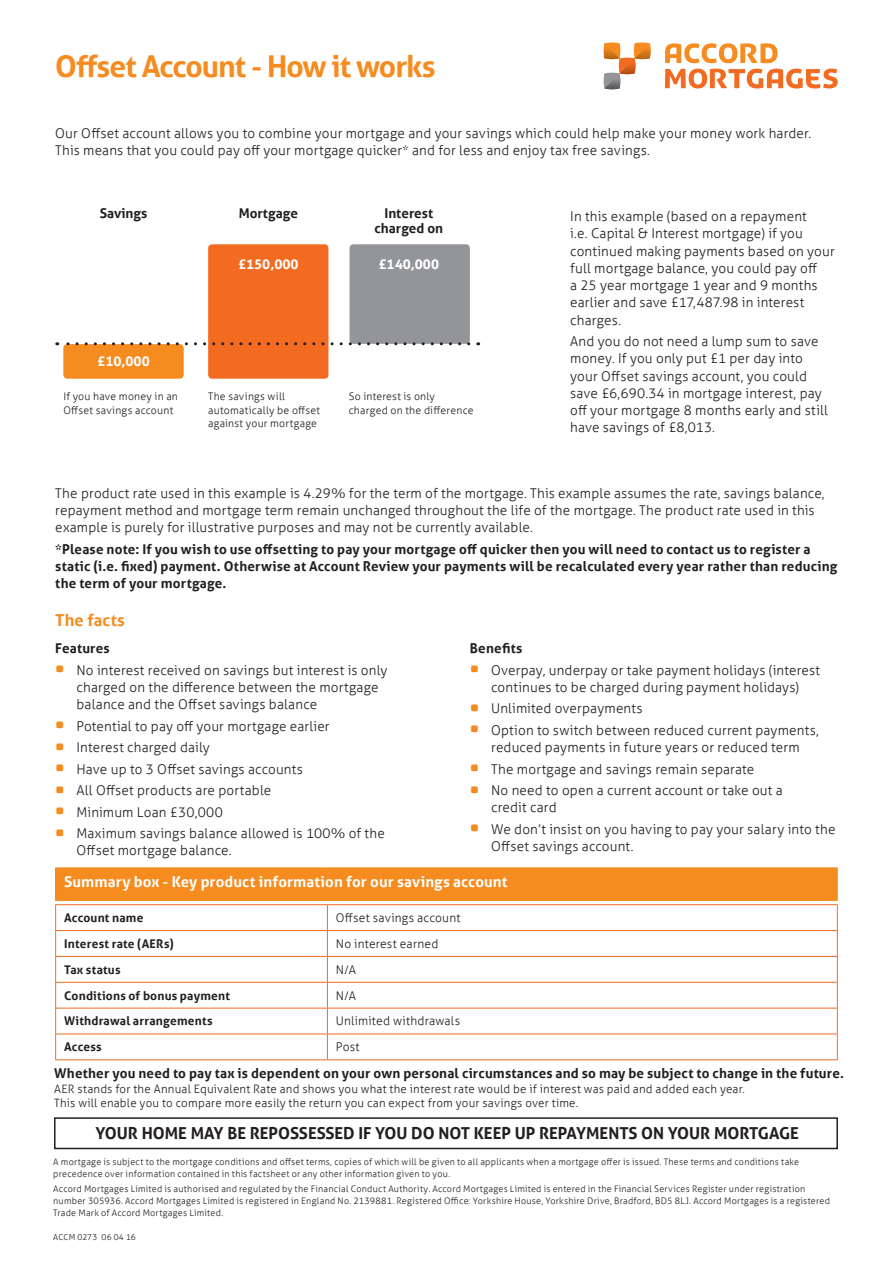
<style>
.page{position:relative;width:893px;height:1263px;background:#fff}
.page>*{position:absolute;margin:0;border:0;box-sizing:border-box;transform-origin:0 0}
.t1{font:700 30px "YBSG Aller";letter-spacing:-.03em;color:#f68b1f}
.t2{font:700 16.5px "YBSG Aller";color:#231f20}
.t3{font:700 16.5px "YBSG Aller";letter-spacing:.005em;color:#f68b1f}
.t4{font:700 15px "YBSG Aller";letter-spacing:.01em;color:#fff}
.t5{font:300 13.5px/17.2px "YBSG Aller";letter-spacing:.01em;color:#231f20}
.t6{font:700 13.5px/17.2px "YBSG Aller";letter-spacing:.01em;color:#231f20}
.t7{font:700 13.5px "YBSG Aller";color:#fff}
.t8{font:700 12px "YBSG Aller";letter-spacing:.015em;color:#231f20}
.t9{font:300 12px "YBSG Aller";letter-spacing:.015em;color:#231f20}
.t10{font:300 11.55px/14.2px "YBSG Aller";letter-spacing:.02em;color:#231f20}
.t11{font:300 10.5px/13.5px "YBSG Aller";letter-spacing:.025em;color:#231f20}
.t12{font:300 9px/12px "YBSG Aller";letter-spacing:.03em;color:#231f20}
.t13{font:300 8.25px "YBSG Aller";letter-spacing:.015em;color:#231f20}
.s1{font-family:"YBSG Headline";font-weight:400;font-size:27px;color:#f68b1f}
</style>
<div class="page">
<div style="left:63px;top:344px;width:121px;height:35px;background:#f68b1f;border-radius:4px"></div>
<div style="left:208px;top:244px;width:120px;height:135px;background:#f36a21;border-radius:4px"></div>
<div style="left:350px;top:244px;width:120px;height:100px;background:#939598;border-radius:4px"></div>
<svg style="left:665px;top:43px;width:113px;height:20px"></svg>
<svg style="left:665px;top:69px;width:173px;height:19px"></svg>
<svg style="left:604px;top:43px;width:47px;height:46px"></svg>
<div style="left:54px;top:1117px;width:784px;height:32px;border:2px solid #231f20"></div>
<svg style="left:57px;top:342px;width:412px;height:3px"></svg>
<div style="left:56px;top:868px;width:781px;height:32px;background:#f68b1f"></div>
<hr style="left:55px;top:904px;width:272px;height:1px;background:#f36a21">
<hr style="left:327px;top:904px;width:511px;height:1px;background:#f36a21">
<hr style="left:55px;top:930px;width:272px;height:1px;background:#f36a21">
<hr style="left:327px;top:930px;width:511px;height:1px;background:#f36a21">
<hr style="left:55px;top:956px;width:272px;height:1px;background:#f36a21">
<hr style="left:327px;top:956px;width:511px;height:1px;background:#f36a21">
<hr style="left:55px;top:982px;width:272px;height:1px;background:#f36a21">
<hr style="left:327px;top:982px;width:511px;height:1px;background:#f36a21">
<hr style="left:55px;top:1008px;width:272px;height:1px;background:#f36a21">
<hr style="left:327px;top:1008px;width:511px;height:1px;background:#f36a21">
<hr style="left:55px;top:1033px;width:272px;height:1px;background:#f36a21">
<svg style="left:55px;top:905px;width:1px;height:154px"></svg>
<hr style="left:327px;top:1033px;width:511px;height:1px;background:#f36a21">
<svg style="left:327px;top:905px;width:1px;height:154px"></svg>
<svg style="left:837px;top:905px;width:1px;height:154px"></svg>
<hr style="left:55px;top:1059px;width:272px;height:1px;background:#f36a21">
<hr style="left:327px;top:1059px;width:511px;height:1px;background:#f36a21">
<hr style="left:55px;top:867px;width:272px;height:1px;background:#f68b1f">
<hr style="left:55px;top:868px;width:1px;height:32px;background:#f68b1f">
<hr style="left:327px;top:867px;width:511px;height:1px;background:#f68b1f">
<hr style="left:837px;top:868px;width:1px;height:32px;background:#f68b1f">
<hr style="left:55px;top:900px;width:272px;height:1px;background:#f68b1f">
<hr style="left:327px;top:900px;width:511px;height:1px;background:#f68b1f">
<p class="t1" style="left:55px;top:48px;width:382px">Offset Account - How it works</p>
<p class="t5" style="left:55px;top:124px;width:757px">Our Offset account allows you to combine your mortgage and your savings which could help make your money work harder.<br>This means that you could pay off your mortgage quicker* and for less and enjoy tax free savings.</p>
<p class="t6" style="left:100px;top:204px;width:49px">Savings</p>
<p class="t7" style="left:97px;top:353px;width:54px">£10,000</p>
<p class="t6" style="left:239px;top:204px;width:61px">Mortgage</p>
<p class="t7" style="left:238px;top:256px;width:62px">£150,000</p>
<p class="t6" style="left:375px;top:205px;width:70px;line-height:15px;text-align:center">Interest charged on</p>
<p class="t7" style="left:379px;top:256px;width:62px">£140,000</p>
<p class="t11" style="left:63px;top:390px;width:116px">If you have money in an<br>Offset savings account</p>
<p class="t11" style="left:208px;top:390px;width:113px">The savings will automatically be offset against your mortgage</p>
<p class="t11" style="left:349px;top:390px;width:126px">So interest is only charged on the difference</p>
<p class="t5" style="left:570px;top:208px;width:266px">In this example (based on a repayment<br>i.e. Capital &amp; Interest mortgage) if you continued making payments based on your full mortgage balance, you could pay off<br>a 25 year mortgage 1 year and 9 months earlier and save £17,487.98 in interest charges.</p>
<p class="t5" style="left:570px;top:333px;width:259px">And you do not need a lump sum to save money. If you only put £1 per day into your Offset savings account, you could save £6,690.34 in mortgage interest, pay off your mortgage 8 months early and still have savings of £8,013.</p>
<p class="t5" style="left:55px;top:484px;width:771px">The product rate used in this example is 4.29% for the term of the mortgage. This example assumes the rate, savings balance, repayment method and mortgage term remain unchanged throughout the life of the mortgage. The product rate used in this example is purely for illustrative purposes and may not be currently available.</p>
<p class="t6" style="left:55px;top:540px;width:784px">*Please note: If you wish to use offsetting to pay your mortgage off quicker then you will need to contact us to register a static (i.e. fixed) payment. Otherwise at Account Review your payments will be recalculated every year rather than reducing the term of your mortgage.</p>
<p class="t3" style="left:55px;top:610px;width:71px">The facts</p>
<p class="t6" style="left:55px;top:640px;width:56px">Features</p>
<p class="t5" style="left:77px;top:661px;width:312px;text-indent:-21px"><span class="s1">•</span> No interest received on savings but interest is only charged on the difference between the mortgage balance and the Offset savings balance</p>
<p class="t5" style="left:55px;top:717px;width:276px"><span class="s1">•</span> Potential to pay off your mortgage earlier</p>
<p class="t5" style="left:55px;top:739px;width:156px"><span class="s1">•</span> Interest charged daily</p>
<p class="t5" style="left:55px;top:760px;width:249px"><span class="s1">•</span> Have up to 3 Offset savings accounts</p>
<p class="t5" style="left:55px;top:782px;width:218px"><span class="s1">•</span> All Offset products are portable</p>
<p class="t5" style="left:55px;top:803px;width:169px"><span class="s1">•</span> Minimum Loan £30,000</p>
<p class="t5" style="left:77px;top:825px;width:310px;text-indent:-21px"><span class="s1">•</span> Maximum savings balance allowed is 100% of the<br>Offset mortgage balance.</p>
<p class="t6" style="left:470px;top:640px;width:54px">Benefits</p>
<p class="t5" style="left:470px;top:661px;width:352px;text-align:center"><span class="s1">•</span> Overpay, underpay or take payment holidays (interest continues to be charged during payment holidays)</p>
<p class="t5" style="left:470px;top:700px;width:174px"><span class="s1">•</span> Unlimited overpayments</p>
<p class="t5" style="left:470px;top:721px;width:351px;text-align:center"><span class="s1">•</span> Option to switch between reduced current payments, reduced payments in future years or reduced term</p>
<p class="t5" style="left:470px;top:760px;width:286px"><span class="s1">•</span> The mortgage and savings remain separate</p>
<p class="t5" style="left:491px;top:782px;width:293px;text-indent:-21px"><span class="s1">•</span> No need to open a current account or take out a credit card</p>
<p class="t5" style="left:491px;top:820px;width:346px;text-indent:-21px"><span class="s1">•</span> We don’t insist on you having to pay your salary into the<br>Offset savings account.</p>
<p class="t4" style="left:64px;top:873px;width:445px">Summary box - Key product information for our savings account</p>
<p class="t8" style="left:64px;top:910px;width:81px">Account name</p>
<p class="t9" style="left:336px;top:910px;width:126px">Offset savings account</p>
<p class="t8" style="left:64px;top:936px;width:111px">Interest rate (AERs)</p>
<p class="t9" style="left:336px;top:936px;width:104px">No interest earned</p>
<p class="t8" style="left:64px;top:962px;width:58px">Tax status</p>
<p class="t9" style="left:336px;top:962px;width:22px">N/A</p>
<p class="t8" style="left:64px;top:988px;width:167px">Conditions of bonus payment</p>
<p class="t9" style="left:336px;top:988px;width:22px">N/A</p>
<p class="t8" style="left:64px;top:1014px;width:150px">Withdrawal arrangements</p>
<p class="t9" style="left:336px;top:1014px;width:126px">Unlimited withdrawals</p>
<p class="t8" style="left:64px;top:1040px;width:39px">Access</p>
<p class="t9" style="left:336px;top:1040px;width:25px">Post</p>
<p class="t6" style="left:54px;top:1065px;width:791px">Whether you need to pay tax is dependent on your own personal circumstances and so may be subject to change in the future.</p>
<p class="t10" style="left:54px;top:1081px;width:692px">AER stands for the Annual Equivalent Rate and shows you what the interest rate would be if interest was paid and added each year.<br>This will enable you to compare more easily the return you can expect from your savings over time.</p>
<p class="t2" style="left:96px;top:1123px;width:705px">YOUR HOME MAY BE REPOSSESSED IF YOU DO NOT KEEP UP REPAYMENTS ON YOUR MORTGAGE</p>
<p class="t12" style="left:53px;top:1156px;width:747px">A mortgage is subject to the mortgage conditions and offset terms, copies of which will be given to all applicants when a mortgage offer is issued. These terms and conditions take precedence over information contained in this factsheet or any other information given to you.</p>
<p class="t12" style="left:53px;top:1182px;width:778px">Accord Mortgages Limited is authorised and regulated by the Financial Conduct Authority. Accord Mortgages Limited is entered in the Financial Services Register under registration number 305936. Accord Mortgages Limited is registered in England No. 2139881. Registered Office: Yorkshire House, Yorkshire Drive, Bradford, BD5 8LJ. Accord Mortgages is a registered<br>Trade Mark of Accord Mortgages Limited.</p>
<p class="t13" style="left:53px;top:1232px;width:84px">ACCM 0273 06 04 16</p>
</div>
